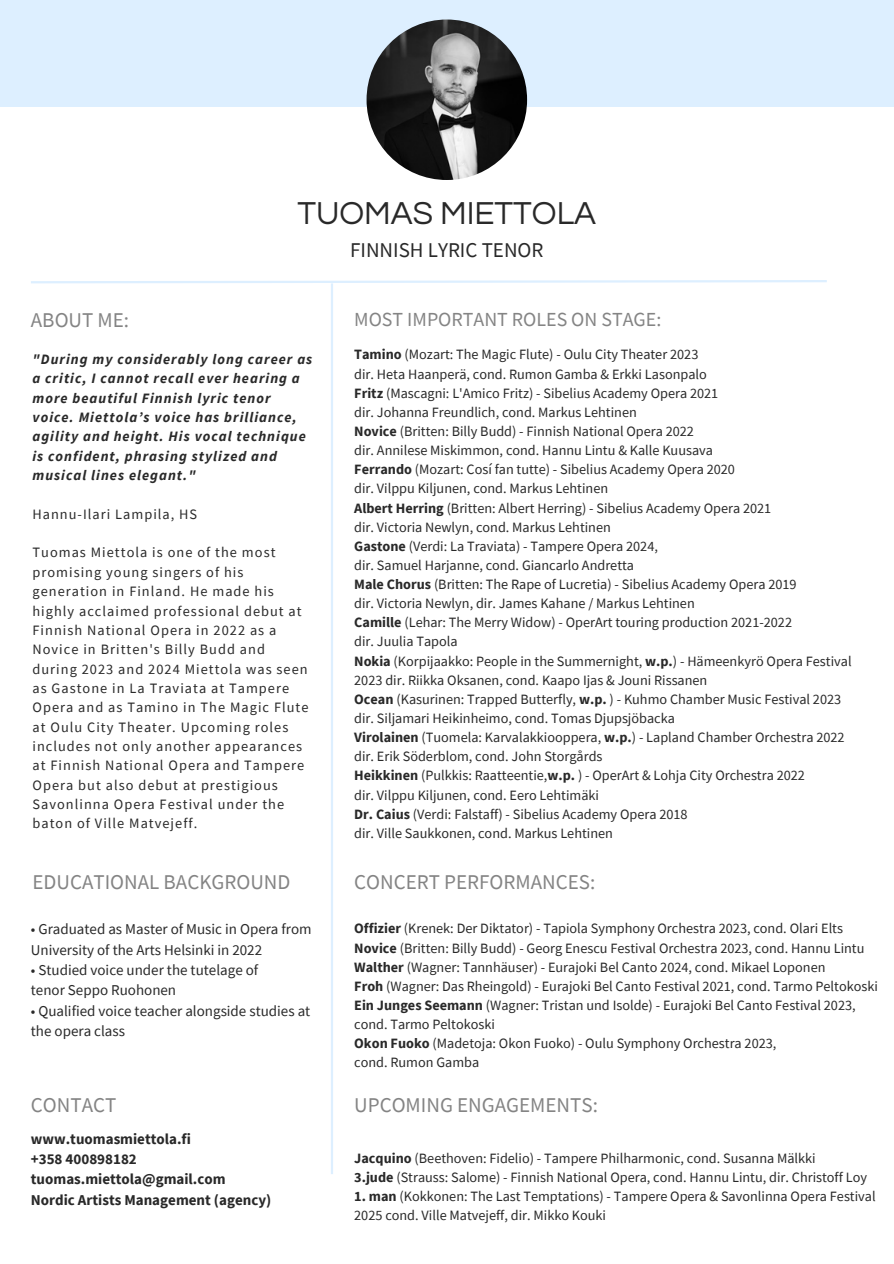
<style>
.page{position:relative;width:894px;height:1264px;background:#fff}
.page>*{position:absolute;margin:0;border:0;box-sizing:border-box;transform-origin:0 0}
.t1{font:33px "Questrial";color:#292929}
.t2{font:21px "Source Sans Pro";color:#848484}
.t3{font:21px "Source Sans Pro";color:#292929}
.t4{font:19.95px "Source Sans Pro";color:#848484}
.t5{font:15px/20.2px "Source Sans Pro";color:#292929}
.t6{font:700 15px/20.2px "Source Sans Pro";color:#292929}
.t7{font:14.4px/19.4px "Source Sans Pro";letter-spacing:.07em;color:#292929}
.t8{font:italic 700 14.4px/19.4px "Source Sans Pro";letter-spacing:.07em;color:#292929}
.t9{font:14.25px/19.2px "Source Sans Pro";color:#292929}
.s1{font-weight:700}
</style>
<div class="page">
<div style="left:0;top:0;width:893px;height:107px;background:#ddefff"></div>
<img style="left:366px;top:20px;width:161px;height:160px;border-radius:50%">
<hr style="left:331px;top:283px;width:2px;height:891px;background:#ddefff">
<svg style="left:31px;top:280px;width:796px;height:4px"></svg>
<p class="t2" style="left:31px;top:306px;width:100px">ABOUT ME:</p>
<p class="t1" style="left:297px;top:197px;width:300px">TUOMAS MIETTOLA</p>
<p class="t3" style="left:350px;top:237px;width:195px">FINNISH LYRIC TENOR</p>
<p class="t4" style="left:354px;top:306px;width:308px">MOST IMPORTANT ROLES ON STAGE:</p>
<p class="t8" style="left:32px;top:349px;width:281px">"During my considerably long career as a critic, I cannot recall ever hearing a more beautiful Finnish lyric tenor voice. Miettola’s voice has brilliance, agility and height. His vocal technique is confident, phrasing stylized and musical lines elegant."</p>
<p class="t7" style="left:32px;top:504px;width:166px">Hannu-Ilari Lampila, HS</p>
<p class="t7" style="left:32px;top:542px;width:277px">Tuomas Miettola is one of the most promising young singers of his generation in Finland. He made his highly acclaimed professional debut at Finnish National Opera in 2022 as a Novice in Britten's Billy Budd and during 2023 and 2024 Miettola was seen as Gastone in La Traviata at Tampere Opera and as Tamino in The Magic Flute at Oulu City Theater. Upcoming roles includes not only another appearances at Finnish National Opera and Tampere Opera but also debut at prestigious Savonlinna Opera Festival under the baton of Ville Matvejeff.</p>
<p class="t2" style="left:32px;top:868px;width:259px">EDUCATIONAL BACKGROUND</p>
<p class="t5" style="left:31px;top:919px;width:282px">• Graduated as Master of Music in Opera from<br>University of the Arts Helsinki in 2022</p>
<p class="t5" style="left:31px;top:959px;width:229px">• Studied voice under the tutelage of</p>
<p class="t5" style="left:31px;top:979px;width:147px">tenor Seppo Ruohonen</p>
<p class="t5" style="left:31px;top:1000px;width:281px">• Qualified voice teacher alongside studies at the opera class</p>
<p class="t2" style="left:31px;top:1091px;width:87px">CONTACT</p>
<p class="t6" style="left:31px;top:1128px;width:242px">www.tuomasmiettola.fi<br>+358 400898182 tuomas.miettola@gmail.com<br>Nordic Artists Management (agency)</p>
<h1 class="t9" style="left:354px;top:345px;width:345px"><span class="s1">Tamino</span> (Mozart: The Magic Flute) - Oulu City Theater 2023</h1>
<h2 class="t9" style="left:354px;top:364px;width:354px">dir. Heta Haanperä, cond. Rumon Gamba &amp; Erkki Lasonpalo</h2>
<h2 class="t9" style="left:354px;top:383px;width:365px"><span class="s1">Fritz</span> (Mascagni: L'Amico Fritz) - Sibelius Academy Opera 2021</h2>
<h3 class="t9" style="left:354px;top:402px;width:284px">dir. Johanna Freundlich, cond. Markus Lehtinen</h3>
<p class="t9" style="left:354px;top:421px;width:341px"><span class="s1">Novice</span> (Britten: Billy Budd) - Finnish National Opera 2022</p>
<p class="t9" style="left:354px;top:440px;width:360px">dir. Annilese Miskimmon, cond. Hannu Lintu &amp; Kalle Kuusava</p>
<p class="t9" style="left:354px;top:459px;width:382px"><span class="s1">Ferrando</span> (Mozart: Cosí fan tutte) - Sibelius Academy Opera 2020</p>
<h2 class="t9" style="left:354px;top:478px;width:255px">dir. Vilppu Kiljunen, cond. Markus Lehtinen</h2>
<p class="t9" style="left:354px;top:498px;width:418px"><span class="s1">Albert Herring</span> (Britten: Albert Herring) - Sibelius Academy Opera 2021</p>
<p class="t9" style="left:354px;top:517px;width:258px">dir. Victoria Newlyn, cond. Markus Lehtinen</p>
<p class="t9" style="left:354px;top:536px;width:305px"><span class="s1">Gastone</span> (Verdi: La Traviata) - Tampere Opera 2024,</p>
<p class="t9" style="left:354px;top:555px;width:281px">dir. Samuel Harjanne, cond. Giancarlo Andretta</p>
<h2 class="t9" style="left:354px;top:574px;width:444px"><span class="s1">Male Chorus</span> (Britten: The Rape of Lucretia) - Sibelius Academy Opera 2019</h2>
<h3 class="t9" style="left:354px;top:593px;width:342px">dir. Victoria Newlyn, dir. James Kahane / Markus Lehtinen</h3>
<h2 class="t9" style="left:354px;top:612px;width:439px"><span class="s1">Camille</span> (Lehar: The Merry Widow) - OperArt touring production 2021-2022</h2>
<p class="t9" style="left:354px;top:631px;width:105px">dir. Juulia Tapola</p>
<p class="t9" style="left:354px;top:651px;width:498px"><span class="s1">Nokia</span> (Korpijaakko: People in the Summernight, <span class="s1">w.p.</span>) - Hämeenkyrö Opera Festival<br>2023 dir. Riikka Oksanen, cond. Kaapo Ijas &amp; Jouni Rissanen</p>
<p class="t9" style="left:354px;top:689px;width:488px"><span class="s1">Ocean</span> (Kasurinen: Trapped Butterfly, <span class="s1">w.p.</span> ) - Kuhmo Chamber Music Festival 2023</p>
<p class="t9" style="left:354px;top:708px;width:322px">dir. Siljamari Heikinheimo, cond. Tomas Djupsjöbacka</p>
<p class="t9" style="left:354px;top:727px;width:491px"><span class="s1">Virolainen</span> (Tuomela: Karvalakkiooppera, <span class="s1">w.p.</span>) - Lapland Chamber Orchestra 2022</p>
<p class="t9" style="left:354px;top:746px;width:250px">dir. Erik Söderblom, cond. John Storgårds</p>
<p class="t9" style="left:354px;top:765px;width:452px"><span class="s1">Heikkinen</span> (Pulkkis: Raatteentie,<span class="s1">w.p.</span> ) - OperArt &amp; Lohja City Orchestra 2022</p>
<p class="t9" style="left:354px;top:784px;width:246px">dir. Vilppu Kiljunen, cond. Eero Lehtimäki</p>
<p class="t9" style="left:354px;top:804px;width:335px"><span class="s1">Dr. Caius</span> (Verdi: Falstaff) - Sibelius Academy Opera 2018</p>
<p class="t9" style="left:354px;top:823px;width:260px">dir. Ville Saukkonen, cond. Markus Lehtinen</p>
<h2 class="t2" style="left:354px;top:868px;width:242px">CONCERT PERFORMANCES:</h2>
<p class="t9" style="left:354px;top:918px;width:490px"><span class="s1">Offizier</span> (Krenek: Der Diktator) - Tapiola Symphony Orchestra 2023, cond. Olari Elts</p>
<p class="t9" style="left:354px;top:937px;width:511px"><span class="s1">Novice</span> (Britten: Billy Budd) - Georg Enescu Festival Orchestra 2023, cond. Hannu Lintu</p>
<p class="t9" style="left:354px;top:957px;width:472px"><span class="s1">Walther</span> (Wagner: Tannhäuser) - Eurajoki Bel Canto 2024, cond. Mikael Loponen</p>
<p class="t9" style="left:354px;top:976px;width:525px"><span class="s1">Froh</span> (Wagner: Das Rheingold) - Eurajoki Bel Canto Festival 2021, cond. Tarmo Peltokoski</p>
<p class="t9" style="left:354px;top:995px;width:502px"><span class="s1">Ein Junges Seemann</span> (Wagner: Tristan und Isolde) - Eurajoki Bel Canto Festival 2023, cond. Tarmo Peltokoski</p>
<p class="t9" style="left:354px;top:1033px;width:423px"><span class="s1">Okon Fuoko</span> (Madetoja: Okon Fuoko) - Oulu Symphony Orchestra 2023,</p>
<p class="t9" style="left:354px;top:1052px;width:126px">cond. Rumon Gamba</p>
<h2 class="t2" style="left:354px;top:1091px;width:245px">UPCOMING ENGAGEMENTS:</h2>
<p class="t9" style="left:354px;top:1148px;width:463px"><span class="s1">Jacquino</span> (Beethoven: Fidelio) - Tampere Philharmonic, cond. Susanna Mälkki</p>
<p class="t9" style="left:354px;top:1167px;width:514px"><span class="s1">3.jude</span> (Strauss: Salome) - Finnish National Opera, cond. Hannu Lintu, dir. Christoff Loy</p>
<p class="t9" style="left:354px;top:1186px;width:523px"><span class="s1">1. man</span> (Kokkonen: The Last Temptations) - Tampere Opera &amp; Savonlinna Opera Festival<br>2025 cond. Ville Matvejeff, dir. Mikko Kouki</p>
</div>
